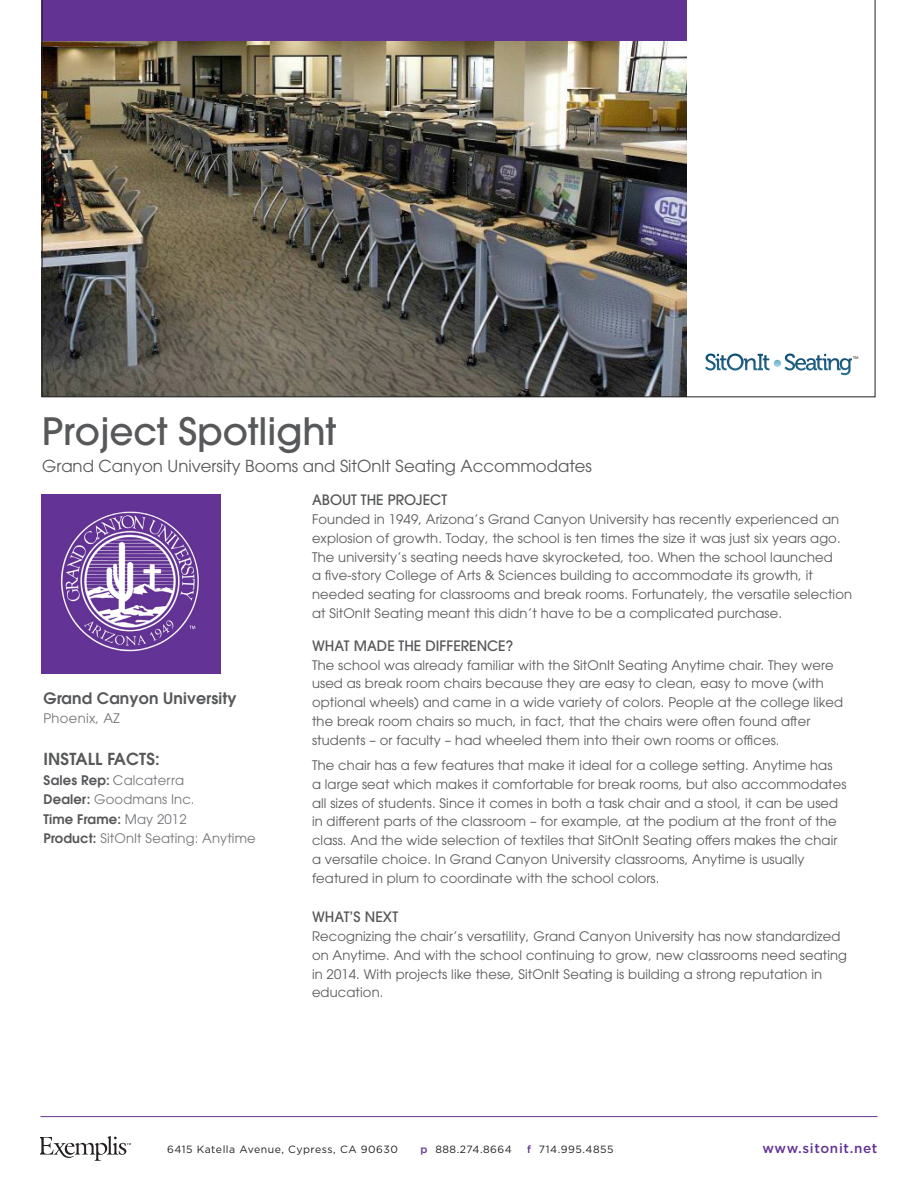
<style>
.page{position:relative;width:918px;height:1188px;background:#fff}
.page>*{position:absolute;margin:0;border:0;box-sizing:border-box;transform-origin:0 0}
.t1{font:500 37.5px "ITC Avant Garde Std";color:#57585a}
.t2{font:16.5px "ITC Avant Garde Std";color:#57585a}
.t3{font:600 16.5px "ITC Avant Garde Std";letter-spacing:.01em;color:#57585a}
.t4{font:600 15.75px "ITC Avant Garde Std";letter-spacing:.01em;color:#57585a}
.t5{font:500 14.25px "ITC Avant Garde Std";color:#57585a}
.t6{font:500 13.5px "Gotham";letter-spacing:.05em;color:#633394}
.t7{font:13.2px/18.8px "ITC Avant Garde Std";letter-spacing:.01em;color:#57585a}
.t8{font:13.2px "ITC Avant Garde Std";letter-spacing:.01em;color:#727477}
.t9{font:600 13.2px "ITC Avant Garde Std";letter-spacing:.01em;color:#57585a}
.t10{font:10.5px "Gotham";letter-spacing:.05em;color:#231f20}
.t11{font:4.05px "Myriad Pro";color:#231f20}
.s1{font-weight:600;color:#57585a}
.s2{font-weight:400;color:#727477}
.s3{font-weight:500;color:#633394}
</style>
<div class="page">
<img style="left:41px;top:495px;width:179px;height:179px">
<hr style="left:40px;top:1116px;width:838px;height:1px;background:#633394">
<svg style="left:40px;top:1136px;width:91px;height:25px"></svg>
<img style="left:42px;top:0;width:833px;height:397px">
<p class="t1" style="left:42px;top:407px;width:296px">Project Spotlight</p>
<p class="t11" style="left:853px;top:355px;width:7px">TM</p>
<p class="t2" style="left:42px;top:455px;width:551px">Grand Canyon University Booms and SitOnIt Seating Accommodates</p>
<p class="t5" style="left:312px;top:491px;width:137px">ABOUT THE PROJECT</p>
<p class="t7" style="left:312px;top:510px;width:542px">Founded in 1949, Arizona’s Grand Canyon University has recently experienced an explosion of growth. Today, the school is ten times the size it was just six years ago.<br>The university’s seating needs have skyrocketed, too. When the school launched<br>a five-story College of Arts &amp; Sciences building to accommodate its growth, it needed seating for classrooms and break rooms. Fortunately, the versatile selection at SitOnIt Seating meant this didn’t have to be a complicated purchase.</p>
<p class="t5" style="left:312px;top:637px;width:203px">WHAT MADE THE DIFFERENCE?</p>
<p class="t7" style="left:312px;top:655px;width:533px">The school was already familiar with the SitOnIt Seating Anytime chair. They were used as break room chairs because they are easy to clean, easy to move (with optional wheels) and came in a wide variety of colors. People at the college liked the break room chairs so much, in fact, that the chairs were often found after students – or faculty – had wheeled them into their own rooms or offices.</p>
<p class="t7" style="left:312px;top:756px;width:536px">The chair has a few features that make it ideal for a college setting. Anytime has<br>a large seat which makes it comfortable for break rooms, but also accommodates all sizes of students. Since it comes in both a task chair and a stool, it can be used in different parts of the classroom – for example, at the podium at the front of the class. And the wide selection of textiles that SitOnIt Seating offers makes the chair a versatile choice. In Grand Canyon University classrooms, Anytime is usually featured in plum to coordinate with the school colors.</p>
<p class="t5" style="left:312px;top:908px;width:88px">WHAT’S NEXT</p>
<p class="t7" style="left:312px;top:927px;width:537px">Recognizing the chair’s versatility, Grand Canyon University has now standardized on Anytime. And with the school continuing to grow, new classrooms need seating in 2014. With projects like these, SitOnIt Seating is building a strong reputation in education.</p>
<p class="t4" style="left:44px;top:688px;width:194px">Grand Canyon University</p>
<p class="t8" style="left:44px;top:710px;width:78px">Phoenix, AZ</p>
<p class="t3" style="left:44px;top:748px;width:118px">INSTALL FACTS:</p>
<p class="t8" style="left:44px;top:772px;width:142px"><span class="s1">Sales Rep:</span> Calcaterra</p>
<p class="t8" style="left:44px;top:791px;width:153px"><span class="s1">Dealer:</span> Goodmans Inc.</p>
<p class="t9" style="left:44px;top:810px;width:145px">Time Frame: <span class="s2">May 2012</span></p>
<p class="t8" style="left:44px;top:830px;width:214px"><span class="s1">Product:</span> SitOnIt Seating: Anytime</p>
<p class="t10" style="left:167px;top:1143px;width:232px">6415 Katella Avenue, Cypress, CA 90630</p>
<p class="t10" style="left:420px;top:1143px;width:93px"><span class="s3">p</span> 888.274.8664</p>
<p class="t10" style="left:527px;top:1143px;width:88px"><span class="s3">f</span> 714.995.4855</p>
<p class="t6" style="left:762px;top:1139px;width:117px">www.sitonit.net</p>
</div>
